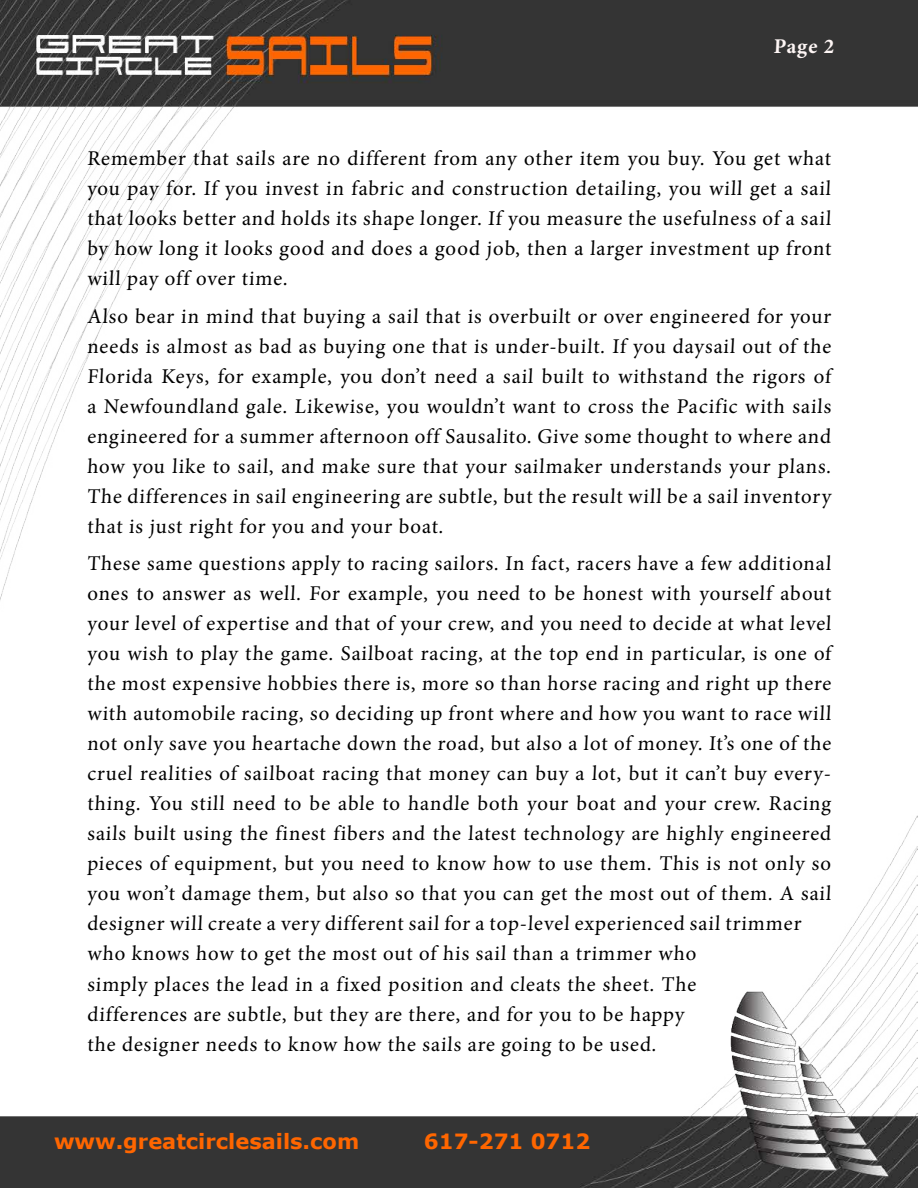
<style>
.page{position:relative;width:918px;height:1188px;background:#fff}
.page>*{position:absolute;margin:0;border:0;box-sizing:border-box;transform-origin:0 0}
.t1{font:21px/30px "Minion Pro";letter-spacing:.03em;color:#000;text-align:justify}
.t2{font:700 21px "Verdana";color:#f60}
.t3{font:700 21px "Minion Pro";color:#fef6f5}
</style>
<div class="page">
<img style="left:0;top:0;width:918px;height:1188px">
<p class="t3" style="left:773px;top:32px;width:64px">Page 2</p>
<p class="t1" style="left:87px;top:144px;width:747px">Remember that sails are no different from any other item you buy. You get what you pay for. If you invest in fabric and construction detailing, you will get a sail that looks better and holds its shape longer. If you measure the usefulness of a sail by how long it looks good and does a good job, then a larger investment up front will pay off over time.</p>
<p class="t1" style="left:87px;top:301px;width:747px">Also bear in mind that buying a sail that is overbuilt or over engineered for your needs is almost as bad as buying one that is under-built. If you daysail out of the Florida Keys, for example, you don’t need a sail built to withstand the rigors of a Newfoundland gale. Likewise, you wouldn’t want to cross the Pacific with sails engineered for a summer afternoon off Sausalito. Give some thought to where and how you like to sail, and make sure that your sailmaker understands your plans.<br>The differences in sail engineering are subtle, but the result will be a sail inventory that is just right for you and your boat.</p>
<p class="t1" style="left:87px;top:549px;width:747px;text-align:left">These same questions apply to racing sailors. In fact, racers have a few additional ones to answer as well. For example, you need to be honest with yourself about your level of expertise and that of your crew, and you need to decide at what level you wish to play the game. Sailboat racing, at the top end in particular, is one of the most expensive hobbies there is, more so than horse racing and right up there with automobile racing, so deciding up front where and how you want to race will not only save you heartache down the road, but also a lot of money. It’s one of the cruel realities of sailboat racing that money can buy a lot, but it can’t buy every&shy;thing. You still need to be able to handle both your boat and your crew. Racing sails built using the finest fibers and the latest technology are highly engineered pieces of equipment, but you need to know how to use them. This is not only so you won’t damage them, but also so that you can get the most out of them. A sail designer will create a very different sail for a top-level experienced sail trimmer who knows how to get the most out of his sail than a trimmer who<br>simply places the lead in a fixed position and cleats the sheet. The<br>differences are subtle, but they are there, and for you to be happy<br>the designer needs to know how the sails are going to be used.</p>
<p class="t2" style="left:54px;top:1127px;width:307px">www.greatcirclesails.com</p>
<p class="t2" style="left:424px;top:1127px;width:168px">617-271 0712</p>
</div>
